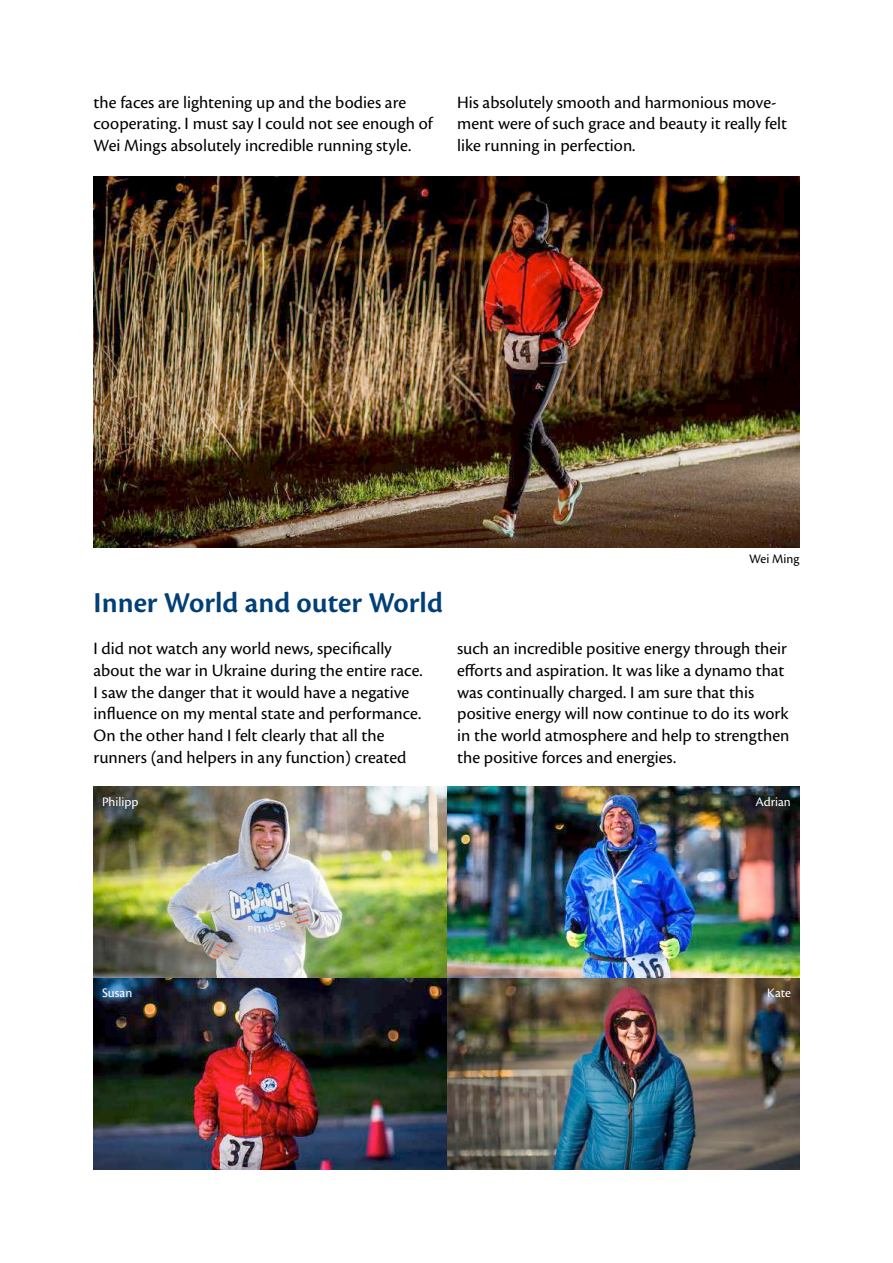
<style>
.page{position:relative;width:893px;height:1263px;background:#fff}
.page>*{position:absolute;margin:0;border:0;box-sizing:border-box;transform-origin:0 0}
.t1{font:600 30px "Cronos Pro";color:#003f77}
.t2{font:18px/21.6px "Cronos Pro";color:#000}
.t3{font:13.5px "Cronos Pro";color:#fff}
.t4{font:13.5px "Cronos Pro";color:#000}
</style>
<div class="page">
<img style="left:94px;top:176px;width:705px;height:371px">
<img style="left:94px;top:787px;width:705px;height:382px">
<p class="t2" style="left:94px;top:91px;width:341px">the faces are lightening up and the bodies are cooperating. I must say I could not see enough of<br>Wei Mings absolutely incredible running style.</p>
<p class="t2" style="left:457px;top:91px;width:332px">His absolutely smooth and harmonious move&shy;ment were of such grace and beauty it really felt like running in perfection.</p>
<h1 class="t1" style="left:94px;top:585px;width:351px">Inner World and outer World</h1>
<p class="t4" style="left:749px;top:551px;width:52px">Wei Ming</p>
<p class="t2" style="left:94px;top:638px;width:331px">I did not watch any world news, specifically about the war in Ukraine during the entire race.<br>I saw the danger that it would have a negative influence on my mental state and performance.<br>On the other hand I felt clearly that all the runners (and helpers in any function) created</p>
<p class="t2" style="left:457px;top:638px;width:334px">such an incredible positive energy through their efforts and aspiration. It was like a dynamo that was continually charged. I am sure that this positive energy will now continue to do its work in the world atmosphere and help to strengthen the positive forces and energies.</p>
<p class="t3" style="left:102px;top:794px;width:38px">Philipp</p>
<p class="t3" style="left:102px;top:985px;width:32px">Susan</p>
<p class="t3" style="left:755px;top:794px;width:37px">Adrian</p>
<p class="t3" style="left:767px;top:985px;width:25px">Kate</p>
</div>
